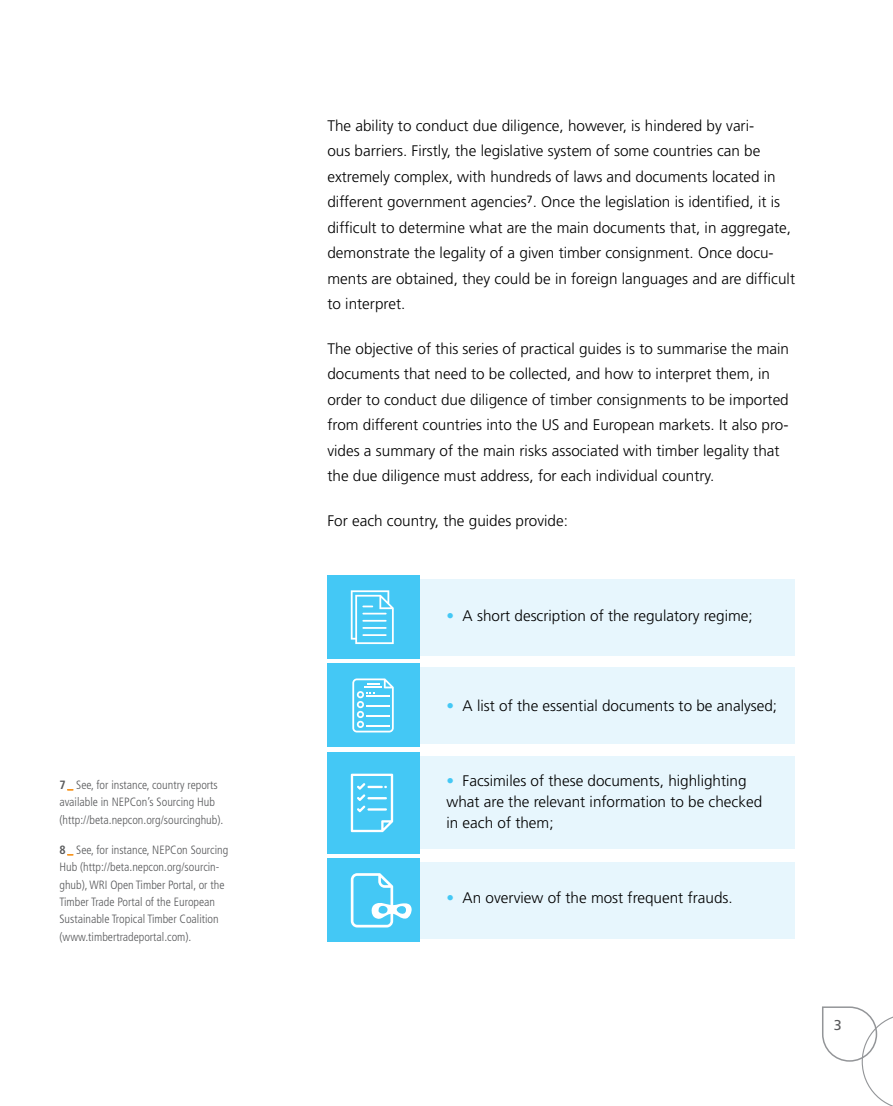
<style>
.page{position:relative;width:893px;height:1106px;background:#fff}
.page>*{position:absolute;margin:0;border:0;box-sizing:border-box;transform-origin:0 0}
.t1{font:300 15.3px/25.5px "Frutiger";color:#000}
.t2{font:14.25px "Frutiger";color:#58595b}
.t3{font:300 condensed 12px/17.4px "Frutiger";color:#58595b}
.s1{font-weight:700}
.s2{font-size:10.5px;color:#f7941e}
.s3{color:#44c8f5}
</style>
<div class="page">
<div style="left:327px;top:579px;width:468px;height:76px;background:#e7f6fd"></div>
<div style="left:327px;top:667px;width:468px;height:76px;background:#e7f6fd"></div>
<div style="left:327px;top:862px;width:468px;height:76px;background:#e7f6fd"></div>
<div style="left:327px;top:756px;width:468px;height:93px;background:#e7f6fd"></div>
<div style="left:327px;top:575px;width:93px;height:84px;background:#44c8f5"></div>
<div style="left:327px;top:858px;width:93px;height:84px;background:#44c8f5"></div>
<div style="left:327px;top:664px;width:93px;height:83px;background:#44c8f5"></div>
<div style="left:327px;top:752px;width:93px;height:101px;background:#44c8f5"></div>
<svg style="left:351px;top:873px;width:61px;height:54px"></svg>
<svg style="left:351px;top:773px;width:42px;height:59px"></svg>
<hr style="left:367px;top:808px;width:20px;height:2px;background:#fff">
<svg style="left:351px;top:590px;width:43px;height:54px"></svg>
<svg style="left:352px;top:678px;width:42px;height:54px"></svg>
<svg style="left:822px;top:1006px;width:71px;height:100px"></svg>
<p class="t3" style="left:60px;top:776px;width:165px"><span class="s1">7</span> <span class="s2">_</span> See, for instance, country reports available in NEPCon’s Sourcing Hub (http://beta.nepcon.org/sourcinghub).</p>
<p class="t3" style="left:60px;top:841px;width:170px"><span class="s1">8</span> <span class="s2">_</span> See, for instance, NEPCon Sourcing Hub (http://beta.nepcon.org/sourcin&shy;ghub), WRI Open Timber Portal, or the Timber Trade Portal of the European Sustainable Tropical Timber Coalition (www.timbertradeportal.com).</p>
<p class="t1" style="left:327px;top:113px;width:469px">The ability to conduct due diligence, however, is hindered by vari-<br>ous barriers. Firstly, the legislative system of some countries can be extremely complex, with hundreds of laws and documents located in different government agencies<sup>7</sup>. Once the legislation is identified, it is difficult to determine what are the main documents that, in aggregate, demonstrate the legality of a given timber consignment. Once docu&shy;ments are obtained, they could be in foreign languages and are difficult to interpret.</p>
<p class="t1" style="left:327px;top:336px;width:463px">The objective of this series of practical guides is to summarise the main documents that need to be collected, and how to interpret them, in order to conduct due diligence of timber consignments to be imported from different countries into the US and European markets. It also pro&shy;vides a summary of the main risks associated with timber legality that the due diligence must address, for each individual country.</p>
<p class="t1" style="left:327px;top:508px;width:242px">For each country, the guides provide:</p>
<p class="t1" style="left:446px;top:603px;width:308px"><span class="s3">•</span> A short description of the regulatory regime;</p>
<p class="t1" style="left:446px;top:693px;width:332px"><span class="s3">•</span> A list of the essential documents to be analysed;</p>
<p class="t1" style="left:446px;top:770px;width:317px;line-height:21px"><span class="s3">•</span> Facsimiles of these documents, highlighting what are the relevant information to be checked in each of them;</p>
<p class="t1" style="left:446px;top:885px;width:288px"><span class="s3">•</span> An overview of the most frequent frauds.</p>
<p class="t2" style="left:834px;top:1016px;width:9px">3</p>
</div>
